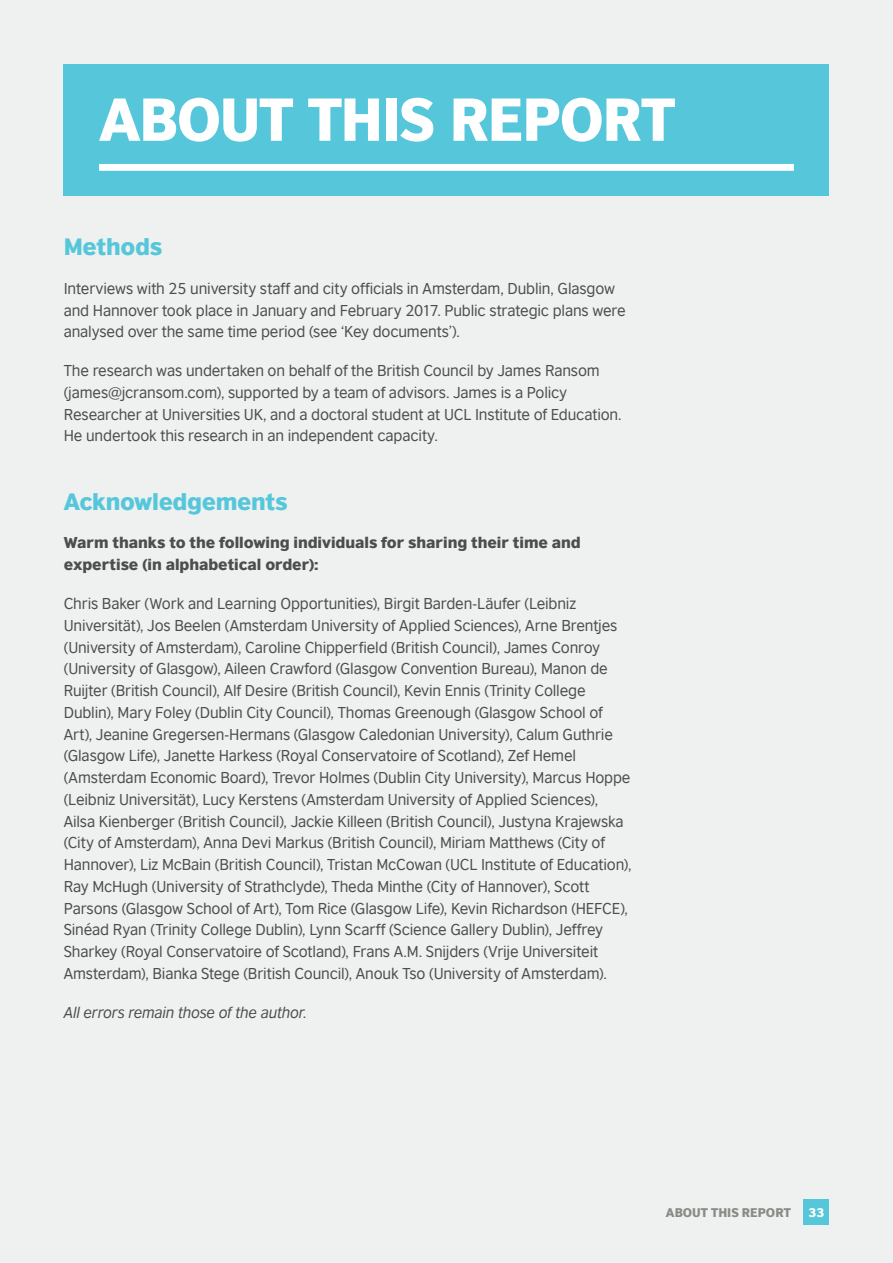
<style>
.page{position:relative;width:893px;height:1263px;background:#eff0f0}
.page>*{position:absolute;margin:0;border:0;box-sizing:border-box;transform-origin:0 0}
.t1{font:900 57px "British Council Sans";letter-spacing:-.025em;color:#fff}
.t2{font:900 22.5px "British Council Sans";letter-spacing:-.015em;color:#56c7da}
.t3{font:15px/21.8px "British Council Sans";letter-spacing:-.01em;color:#4d4d4f}
.t4{font:900 15px/21.8px "British Council Sans";letter-spacing:-.005em;color:#4d4d4f}
.t5{font:italic 15px "British Council Sans";letter-spacing:-.015em;color:#4d4d4f}
.t6{font:900 12px "British Council Sans";color:#888c86}
.t7{font:900 12px "British Council Sans";color:#fff}
</style>
<div class="page">
<div style="left:64px;top:64px;width:765px;height:132px;background:#56c7da"></div>
<div style="left:99px;top:164px;width:695px;height:7px;background:#fff"></div>
<div style="left:804px;top:1199px;width:25px;height:26px;background:#56c7da"></div>
<h1 class="t1" style="left:99px;top:67px;width:578px">ABOUT THIS REPORT</h1>
<h2 class="t2" style="left:64px;top:226px;width:100px">Methods</h2>
<p class="t3" style="left:64px;top:276px;width:563px">Interviews with 25 university staff and city officials in Amsterdam, Dublin, Glasgow and Hannover took place in January and February 2017. Public strategic plans were analysed over the same time period (see ‘Key documents’).</p>
<p class="t3" style="left:64px;top:358px;width:559px">The research was undertaken on behalf of the British Council by James Ransom (james@jcransom.com), supported by a team of advisors. James is a Policy Researcher at Universities UK, and a doctoral student at UCL Institute of Education.<br>He undertook this research in an independent capacity.</p>
<h2 class="t2" style="left:64px;top:481px;width:225px">Acknowledgements</h2>
<p class="t4" style="left:64px;top:530px;width:519px">Warm thanks to the following individuals for sharing their time and expertise (in alphabetical order):</p>
<p class="t3" style="left:64px;top:591px;width:569px">Chris Baker (Work and Learning Opportunities), Birgit Barden-Läufer (Leibniz Universität), Jos Beelen (Amsterdam University of Applied Sciences), Arne Brentjes (University of Amsterdam), Caroline Chipperfield (British Council), James Conroy (University of Glasgow), Aileen Crawford (Glasgow Convention Bureau), Manon de Ruijter (British Council), Alf Desire (British Council), Kevin Ennis (Trinity College Dublin), Mary Foley (Dublin City Council), Thomas Greenough (Glasgow School of Art), Jeanine Gregersen-Hermans (Glasgow Caledonian University), Calum Guthrie (Glasgow Life), Janette Harkess (Royal Conservatoire of Scotland), Zef Hemel (Amsterdam Economic Board), Trevor Holmes (Dublin City University), Marcus Hoppe (Leibniz Universität), Lucy Kerstens (Amsterdam University of Applied Sciences), Ailsa Kienberger (British Council), Jackie Killeen (British Council), Justyna Krajewska (City of Amsterdam), Anna Devi Markus (British Council), Miriam Matthews (City of Hannover), Liz McBain (British Council), Tristan McCowan (UCL Institute of Education), Ray McHugh (University of Strathclyde), Theda Minthe (City of Hannover), Scott Parsons (Glasgow School of Art), Tom Rice (Glasgow Life), Kevin Richardson (HEFCE), Sinéad Ryan (Trinity College Dublin), Lynn Scarff (Science Gallery Dublin), Jeffrey Sharkey (Royal Conservatoire of Scotland), Frans A.M. Snijders (Vrije Universiteit Amsterdam), Bianka Stege (British Council), Anouk Tso (University of Amsterdam).</p>
<p class="t5" style="left:64px;top:999px;width:245px">All errors remain those of the author.</p>
<p class="t6" style="left:666px;top:1201px;width:126px">ABOUT THIS REPORT</p>
<p class="t7" style="left:808px;top:1201px;width:17px">33</p>
</div>
